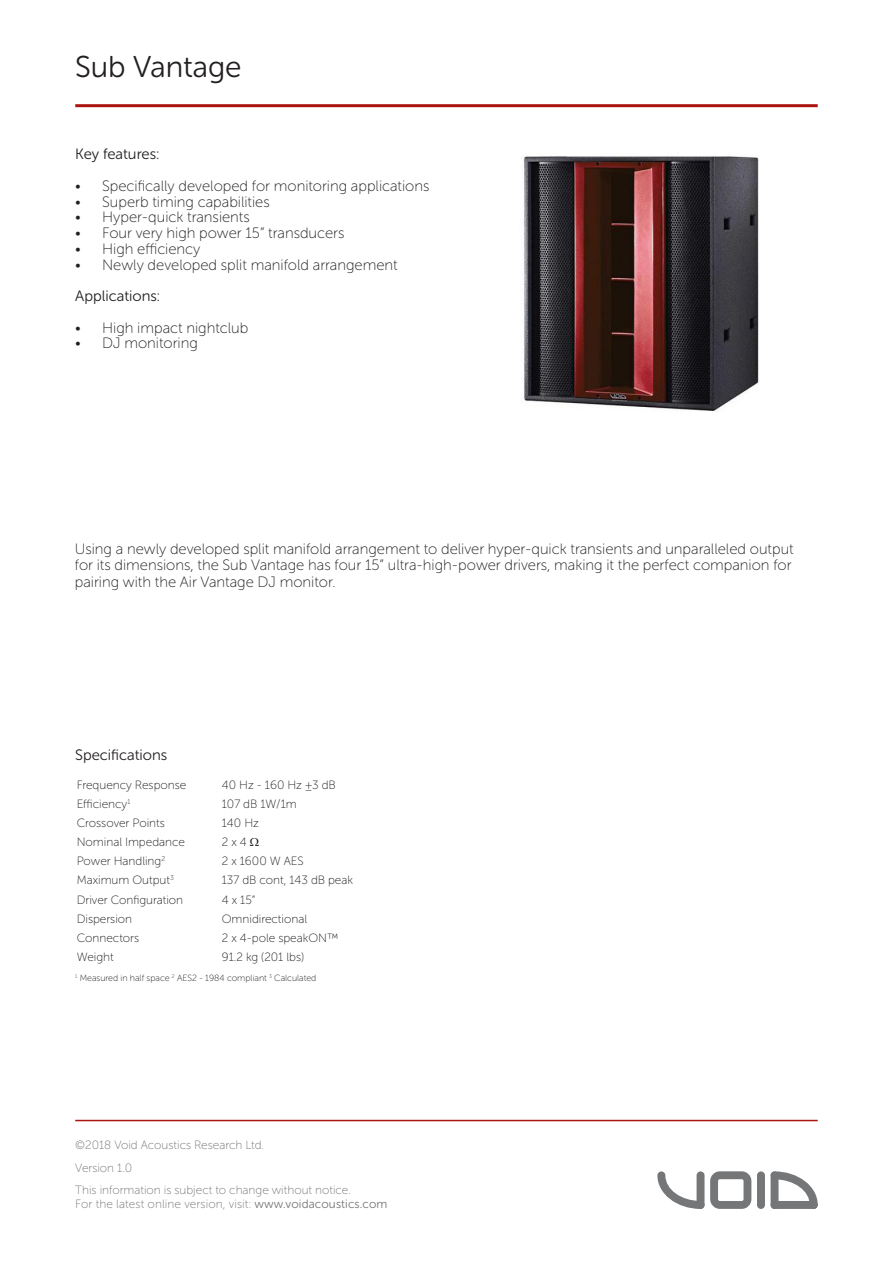
<style>
.page{position:relative;width:893px;height:1263px;background:#fff}
.page>*{position:absolute;margin:0;border:0;box-sizing:border-box;transform-origin:0 0}
.t1{font:30px "Museo Sans Rounded 300";color:#231f20}
.t2{font:15px/16.5px "Museo Sans Rounded 100";color:#231f20}
.t3{font:15px "Museo Sans Rounded 300";color:#231f20}
.t4{font:12px "Museo Sans Rounded 100";color:#231f20}
.t5{font:12px/22.5px "Museo Sans Rounded 100";color:#757678}
.t6{font:9px "Museo Sans Rounded 100";color:#231f20}
.s1{font-family:"Museo Sans Rounded 300"}
</style>
<div class="page">
<hr style="left:75px;top:104px;width:743px;height:3px;background:#ac1410">
<svg style="left:657px;top:1171px;width:47px;height:38px"></svg>
<svg style="left:771px;top:1171px;width:47px;height:38px"></svg>
<div style="left:771px;top:1201px;width:47px;height:8px;background:#757678;border-radius:4px"></div>
<div style="left:771px;top:1171px;width:7px;height:38px;background:#757678;border-radius:4px"></div>
<div style="left:757px;top:1171px;width:8px;height:38px;background:#757678;border-radius:4px"></div>
<div style="left:697px;top:1171px;width:7px;height:38px;background:#757678;border-radius:4px"></div>
<svg style="left:710px;top:1171px;width:41px;height:38px"></svg>
<hr style="left:75px;top:1120px;width:743px;height:1px;background:#ac1410">
<img style="left:522px;top:156px;width:237px;height:255px">
<h1 class="t1" style="left:75px;top:50px;width:168px">Sub Vantage</h1>
<p class="t3" style="left:75px;top:146px;width:86px">Key features:</p>
<p class="t2" style="left:75px;top:178px;width:356px">• Specifically developed for monitoring applications</p>
<p class="t2" style="left:75px;top:193px;width:196px">• Superb timing capabilities</p>
<p class="t2" style="left:75px;top:209px;width:176px">• Hyper-quick transients</p>
<p class="t2" style="left:75px;top:225px;width:271px">• Four very high power 15” transducers</p>
<p class="t2" style="left:75px;top:241px;width:127px">• High efficiency</p>
<p class="t2" style="left:75px;top:256px;width:324px">• Newly developed split manifold arrangement</p>
<p class="t3" style="left:75px;top:288px;width:86px">Applications:</p>
<p class="t2" style="left:75px;top:319px;width:175px">• High impact nightclub</p>
<p class="t2" style="left:75px;top:335px;width:124px">• DJ monitoring</p>
<p class="t2" style="left:75px;top:541px;width:720px">Using a newly developed split manifold arrangement to deliver hyper-quick transients and unparalleled output for its dimensions, the Sub Vantage has four 15” ultra-high-power drivers, making it the perfect companion for pairing with the Air Vantage DJ monitor.</p>
<p class="t3" style="left:75px;top:746px;width:94px">Specifications</p>
<p class="t4" style="left:77px;top:778px;width:111px">Frequency Response</p>
<p class="t4" style="left:222px;top:778px;width:115px">40 Hz - 160 Hz ±3 dB</p>
<p class="t4" style="left:77px;top:797px;width:55px">Efficiency<sup>1</sup></p>
<p class="t4" style="left:222px;top:797px;width:76px">107 dB 1W/1m</p>
<p class="t4" style="left:77px;top:816px;width:90px">Crossover Points</p>
<p class="t4" style="left:222px;top:816px;width:39px">140 Hz</p>
<p class="t4" style="left:77px;top:836px;width:110px">Nominal Impedance</p>
<p class="t4" style="left:222px;top:836px;width:26px">2 x 4</p>
<p class="t4" style="left:77px;top:855px;width:90px">Power Handling<sup>2</sup></p>
<p class="t4" style="left:222px;top:855px;width:83px">2 x 1600 W AES</p>
<p class="t4" style="left:77px;top:874px;width:99px">Maximum Output<sup>3</sup></p>
<p class="t4" style="left:222px;top:874px;width:133px">137 dB cont, 143 dB peak</p>
<p class="t4" style="left:77px;top:893px;width:108px">Driver Configuration</p>
<p class="t4" style="left:222px;top:893px;width:35px">4 x 15”</p>
<p class="t4" style="left:77px;top:912px;width:57px">Dispersion</p>
<p class="t4" style="left:222px;top:912px;width:87px">Omnidirectional</p>
<p class="t4" style="left:77px;top:931px;width:64px">Connectors</p>
<p class="t4" style="left:222px;top:931px;width:118px">2 x 4-pole speakON™</p>
<p class="t4" style="left:77px;top:950px;width:38px">Weight</p>
<p class="t4" style="left:222px;top:950px;width:84px">91.2 kg (201 lbs)</p>
<p class="t6" style="left:75px;top:973px;width:243px"><sup>1</sup> Measured in half space <sup>2</sup> AES2 - 1984 compliant <sup>3</sup> Calculated</p>
<p class="t5" style="left:75px;top:1134px;width:277px">©2018 Void Acoustics Research Ltd.<br>Version 1.0<br>This information is subject to change without notice.</p>
<p class="t5" style="left:75px;top:1192px;width:314px">For the latest online version, visit: <span class="s1">www.voidacoustics.com</span></p>
</div>
